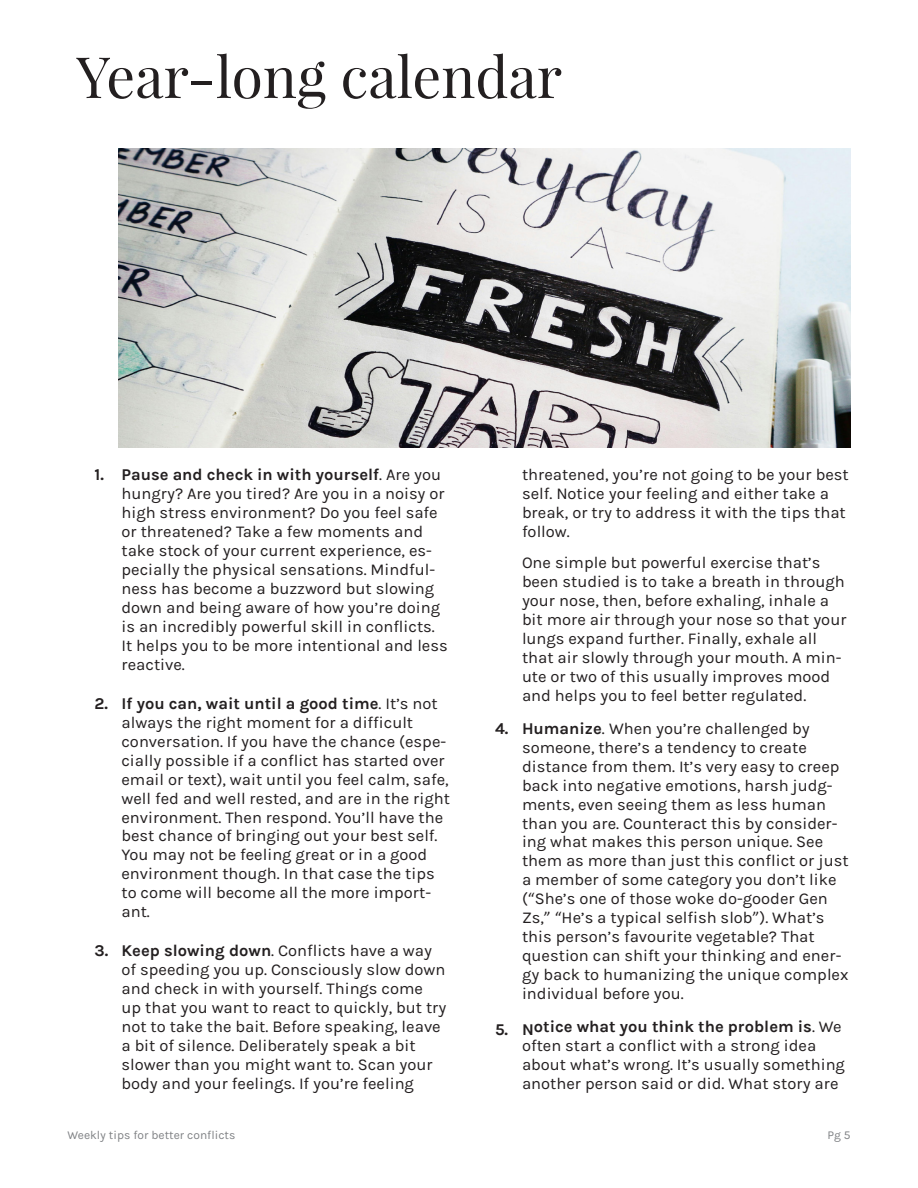
<style>
.page{position:relative;width:918px;height:1188px;background:#fff}
.page>*{position:absolute;margin:0;border:0;box-sizing:border-box;transform-origin:0 0}
.Headline{font:57px "Playfair Display";color:#231f20}
.List_Paragraph{font:16.5px/19px "Karla";color:#231f20}
.t1{font:12px "Karla";color:#808285}
.s1{font-weight:700}
.s2{font-family:"Calibri"}
</style>
<div class="page">
<img style="left:119px;top:149px;width:731px;height:298px">
<p class="Headline" style="left:76px;top:41px;width:487px">Year-long calendar</p>
<p class="List_Paragraph" style="left:122px;top:466px;width:328px;text-indent:-27px"><span class="s1">1. Pause and check in with yourself</span>. Are you hungry? Are you tired? Are you in a noisy or high stress environment? Do you feel safe or threatened? Take a few moments and take stock of your current experience, es&shy;pecially the physical sensations. Mindful&shy;ness has become a buzzword but slowing down and being aware of how you’re doing is an incredibly powerful skill in conflicts.<br>It helps you to be more intentional and less reactive.</p>
<p class="List_Paragraph" style="left:122px;top:694px;width:330px;text-indent:-27px"><span class="s1">2. If you can, wait until a good time</span>. It’s not always the right moment for a difficult conversation. If you have the chance (espe&shy;cially possible if a conflict has started over email or text), wait until you feel calm, safe, well fed and well rested, and are in the right environment. Then respond. You’ll have the best chance of bringing out your best self.<br>You may not be feeling great or in a good environment though. In that case the tips to come will become all the more import&shy;ant.</p>
<p class="List_Paragraph" style="left:122px;top:941px;width:327px;text-indent:-27px"><span class="s1">3. Keep slowing down</span>. Conflicts have a way of speeding you up. Consciously slow down and check in with yourself. Things come up that you want to react to quickly, but try not to take the bait. Before speaking, leave a bit of silence. Deliberately speak a bit slower than you might want to. Scan your body and your feelings. If you’re feeling</p>
<p class="List_Paragraph" style="left:522px;top:466px;width:328px">threatened, you’re not going to be your best self. Notice your feeling and either take a break, or try to address it with the tips that follow.</p>
<p class="List_Paragraph" style="left:522px;top:554px;width:326px">One simple but powerful exercise that’s been studied is to take a breath in through your nose, then, before exhaling, inhale a bit more air through your nose so that your lungs expand further. Finally, exhale all that air slowly through your mouth. A min&shy;ute or two of this usually improves mood and helps you to feel better regulated.</p>
<p class="List_Paragraph" style="left:522px;top:719px;width:328px;text-indent:-27px"><span class="s1">4. Humanize</span>. When you’re challenged by someone, there’s a tendency to create distance from them. It’s very easy to creep back into negative emotions, harsh judg&shy;ments, even seeing them as less human than you are. Counteract this by consider&shy;ing what makes this person unique. See them as more than just this conflict or just a member of some category you don’t like (<span class="s2">“</span>She’s one of those woke do-gooder Gen Zs,<span class="s2">” “</span>He’s a typical selfish slob<span class="s2">”</span>). What’s this person’s favourite vegetable? That question can shift your thinking and ener&shy;gy back to humanizing the unique complex individual before you.</p>
<p class="List_Paragraph" style="left:522px;top:1017px;width:324px;text-indent:-27px"><span class="s1">5. Notice what you think the problem is</span>. We often start a conflict with a strong idea about what’s wrong. It’s usually something another person said or did. What story are</p>
<p class="t1" style="left:68px;top:1129px;width:169px">Weekly tips for better conflicts</p>
<p class="t1" style="left:827px;top:1129px;width:25px">Pg 5</p>
</div>
